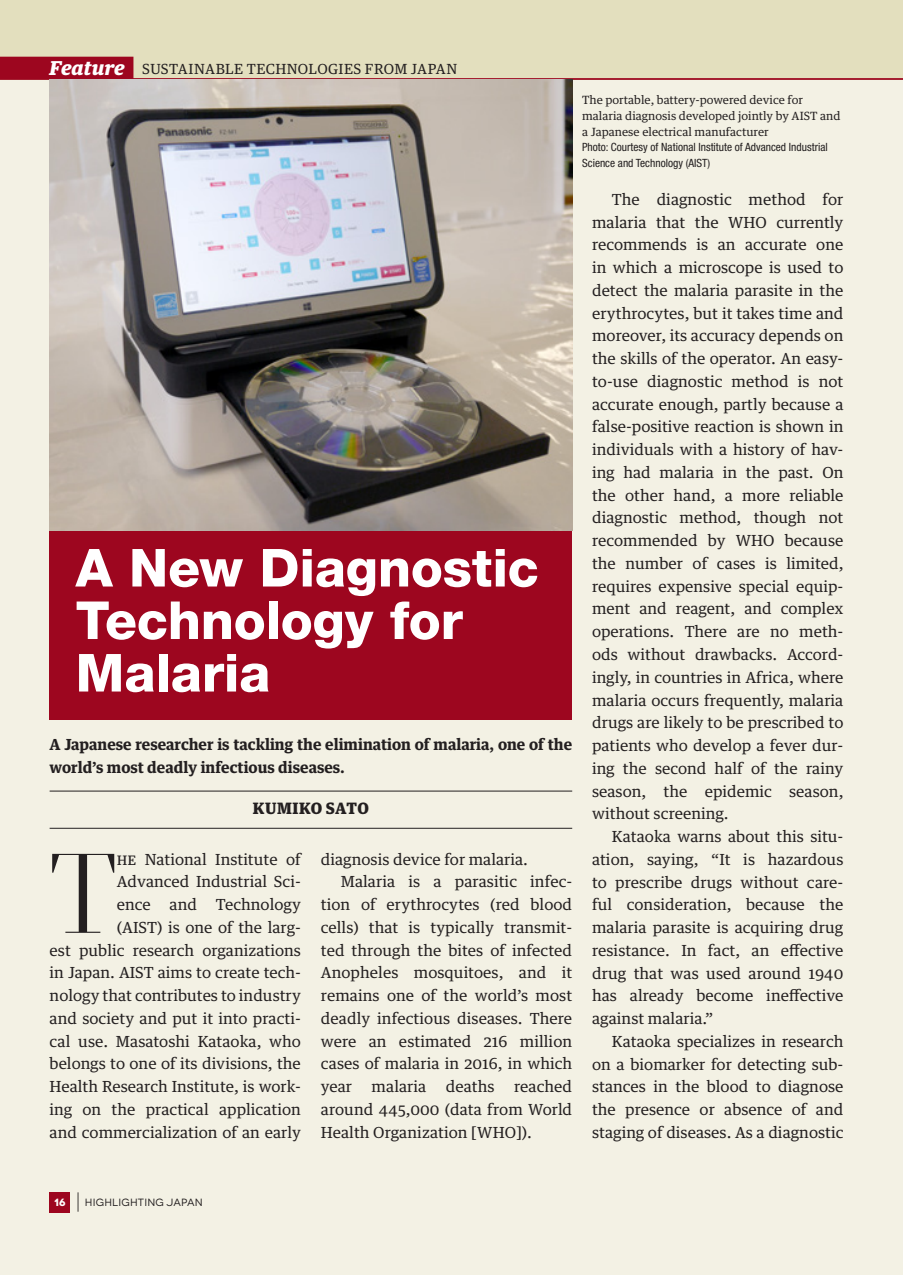
<style>
.page{position:relative;width:903px;height:1275px;background:#fff}
.page>*{position:absolute;margin:0;border:0;box-sizing:border-box;transform-origin:0 0}
.t1{font:300 112.88px "Prumo Display";color:#231f20}
.t2{font:800 52.5px/52.5px "Helvetica Neue LT Pro";letter-spacing:-.005em;color:#fff}
.t3{font:300 22.75px "Novecentowide";color:#231f20}
.t4{font:900 15.75px "Guardian Text Egyp";letter-spacing:.03em;color:#231f20}
.t5{font:15.4px/22.8px "Guardian Text Egyp";color:#231f20;text-align:justify}
.t6{font:700 15.4px/22.8px "Guardian Text Egyp";color:#231f20}
.t7{font:14px "Guardian Text Egyp";letter-spacing:.03em;color:#231f20}
.t8{font:11.38px/15.8px "Guardian Text Egyp";color:#231f20}
.t9{font:condensed 11.38px/15.8px "Helvetica Neue LT Pro";color:#231f20}
.t10{font:10.5px "Novecentowide";letter-spacing:.02em;color:#231f20}
.t11{font:700 10.5px "Novecentowide";color:#fff}
.s1{font-weight:900;font-style:italic;font-size:19.25px;color:#fff}
</style>
<div class="page">
<div style="left:0;top:80px;width:903px;height:1195px;background:#f3f1e4"></div>
<div style="left:0;top:0;width:903px;height:80px;background:#e3dfbe"></div>
<div style="left:50px;top:1192px;width:20px;height:20px;background:#9d061f"></div>
<svg style="left:0;top:57px;width:903px;height:23px"></svg>
<div style="left:50px;top:530px;width:522px;height:190px;background:#9d061f"></div>
<hr style="left:50px;top:791px;width:522px;height:1px;background:#231f20">
<hr style="left:50px;top:828px;width:522px;height:1px;background:#231f20">
<img style="left:50px;top:80px;width:522px;height:450px">
<p class="t7" style="left:50px;top:57px;width:409px"><span class="s1">Feature</span> SUSTAINABLE TECHNOLOGIES FROM JAPAN</p>
<h2 class="t2" style="left:76px;top:541px;width:465px">A New Diagnostic<br>Technology for<br>Malaria</h2>
<p class="t6" style="left:50px;top:732px;width:524px">A Japanese researcher is tackling the elimination of malaria, one of the world’s most deadly infectious diseases.</p>
<p class="t4" style="left:253px;top:795px;width:117px">KUMIKO SATO</p>
<p class="t5" style="left:50px;top:846px;width:253px;text-align:right">he National Institute of<br>Advanced Industrial Sci-<br>ence and Technology<br>(AIST) is one of the larg-<br>est public research organizations in Japan. AIST aims to create tech&shy;nology that contributes to industry and society and put it into practi&shy;cal use. Masatoshi Kataoka, who belongs to one of its divisions, the<br>Health Research Institute, is work&shy;ing on the practical application and commercialization of an early</p>
<p class="t5" style="left:321px;top:846px;width:209px">diagnosis device for malaria.</p>
<h1 class="t1" style="left:50px;top:828px;width:69px">T</h1>
<p class="t5" style="left:341px;top:869px;width:233px">Malaria is a parasitic infec-</p>
<p class="t5" style="left:321px;top:892px;width:253px">tion of erythrocytes (red blood</p>
<p class="t5" style="left:321px;top:914px;width:253px">cells) that is typically transmit-</p>
<p class="t5" style="left:321px;top:937px;width:253px">ted through the bites of infected</p>
<p class="t5" style="left:321px;top:960px;width:253px">Anopheles mosquitoes, and it</p>
<p class="t5" style="left:321px;top:983px;width:253px">remains one of the world’s most</p>
<p class="t5" style="left:321px;top:1005px;width:253px">deadly infectious diseases. There</p>
<p class="t5" style="left:321px;top:1028px;width:253px">were an estimated 216 million</p>
<p class="t5" style="left:321px;top:1051px;width:253px">cases of malaria in 2016, in which</p>
<p class="t5" style="left:321px;top:1074px;width:33px">year</p>
<p class="t5" style="left:372px;top:1074px;width:56px">malaria</p>
<p class="t5" style="left:446px;top:1074px;width:50px">deaths</p>
<p class="t5" style="left:321px;top:1074px;width:253px;text-indent:193px">reached around 445,000 (data from World Health Organization [WHO]).</p>
<p class="t8" style="left:582px;top:91px;width:260px">The portable, battery-powered device for malaria diagnosis developed jointly by AIST and a Japanese electrical manufacturer</p>
<p class="t9" style="left:582px;top:139px;width:247px">Photo: Courtesy of National Institute of Advanced Industrial<br>Science and Technology (AIST)</p>
<p class="t5" style="left:592px;top:186px;width:253px;text-indent:20px">The diagnostic method for malaria that the WHO currently recommends is an accurate one in which a microscope is used to detect the malaria parasite in the erythrocytes, but it takes time and moreover, its accuracy depends on the skills of the operator. An easy&shy;to-use diagnostic method is not accurate enough, partly because a false-positive reaction is shown in individuals with a history of hav&shy;ing had malaria in the past. On the other hand, a more reliable diagnostic method, though not recommended by WHO because the number of cases is limited, requires expensive special equip&shy;ment and reagent, and complex operations. There are no meth&shy;ods without drawbacks. Accord&shy;ingly, in countries in Africa, where malaria occurs frequently, malaria drugs are likely to be prescribed to patients who develop a fever dur&shy;ing the second half of the rainy season, the epidemic season, without screening.</p>
<p class="t5" style="left:592px;top:824px;width:253px;text-indent:20px">Kataoka warns about this situ&shy;ation, saying, “It is hazardous to prescribe drugs without care&shy;ful consideration, because the malaria parasite is acquiring drug resistance. In fact, an effective drug that was used around 1940 has already become ineffective against malaria.”</p>
<p class="t5" style="left:592px;top:1028px;width:253px;text-indent:20px">Kataoka specializes in research on a biomarker for detecting sub&shy;stances in the blood to diagnose the presence or absence of and staging of diseases. As a diagnostic</p>
<h3 class="t3" style="left:76px;top:1189px;width:7px">|</h3>
<p class="t11" style="left:54px;top:1196px;width:13px">16</p>
<p class="t10" style="left:85px;top:1196px;width:119px">HIGHLIGHTING JAPAN</p>
</div>
